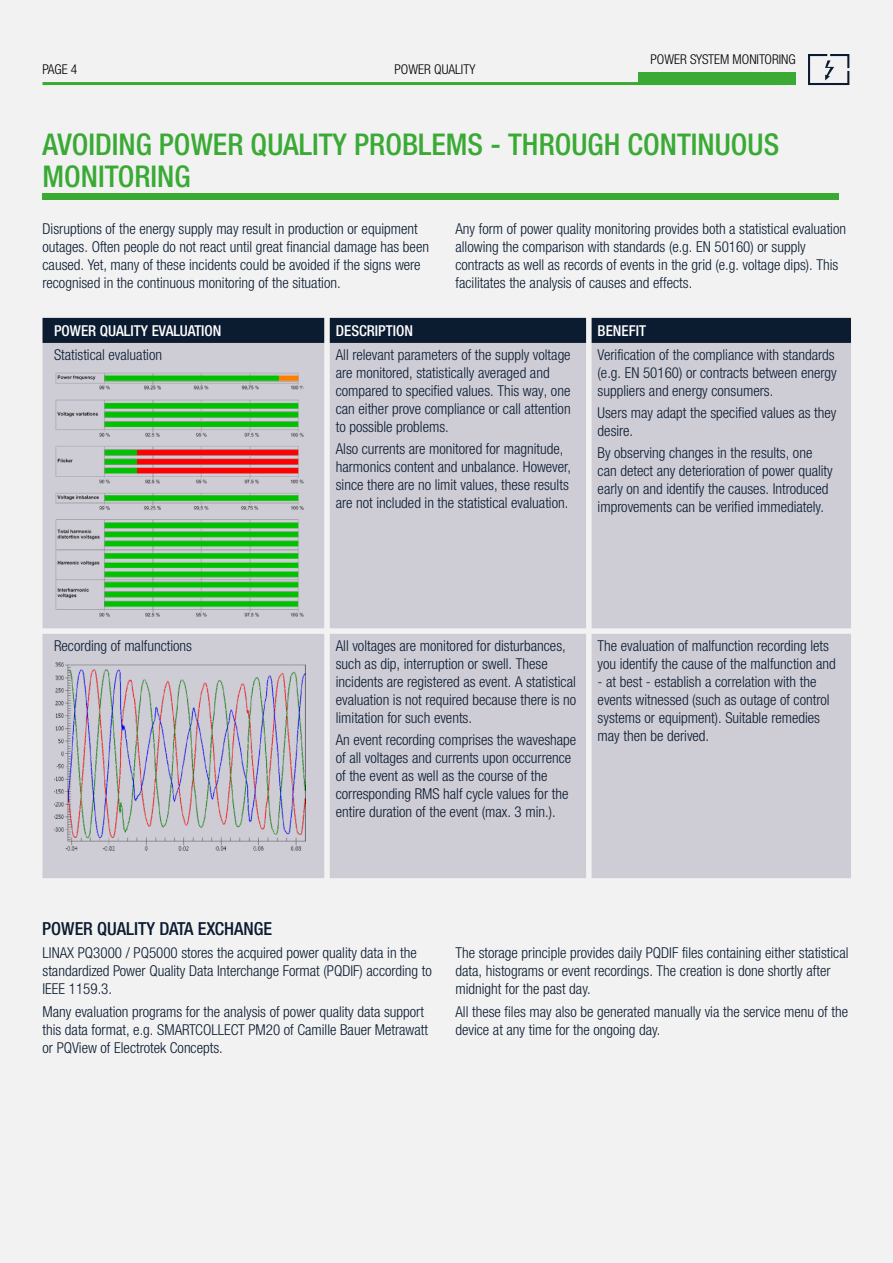
<style>
.page{position:relative;width:893px;height:1263px;background:#f2f2f2}
.page>*{position:absolute;margin:0;border:0;box-sizing:border-box;transform-origin:0 0}
.t1{font:500 condensed 30px/31.5px "Helvetica Neue LTW1 G";color:#3aaa35}
.t2{font:500 condensed 18px "Helvetica Neue LTW1 G";color:#0b1b30}
.t3{font:300 condensed 15px/18px "Helvetica Neue LTW1 G";color:#0b1b30}
.t4{font:500 condensed 15px "Helvetica Neue LTW1 G";color:#fff}
.t5{font:300 condensed 13.5px "Helvetica Neue LTW1 G";color:#000}
</style>
<div class="page">
<hr style="left:43px;top:82px;width:738px;height:3px;background:#3aaa35">
<div style="left:638px;top:72px;width:158px;height:13px;background:#3aaa35"></div>
<svg style="left:808px;top:54px;width:41px;height:31px"></svg>
<div style="left:43px;top:193px;width:796px;height:7px;background:#3aaa35"></div>
<div style="left:43px;top:318px;width:808px;height:25px;background:#0b1b30"></div>
<div style="left:43px;top:343px;width:808px;height:535px;background:#cecdd6"></div>
<img style="left:54px;top:371px;width:252px;height:251px">
<img style="left:54px;top:662px;width:251px;height:189px">
<p class="t5" style="left:43px;top:62px;width:36px">PAGE 4</p>
<p class="t5" style="left:394px;top:62px;width:82px">POWER QUALITY</p>
<p class="t5" style="left:650px;top:51px;width:147px">POWER SYSTEM MONITORING</p>
<h1 class="t1" style="left:43px;top:129px;width:738px">AVOIDING POWER QUALITY PROBLEMS - THROUGH CONTINUOUS<br>MONITORING</h1>
<p class="t3" style="left:43px;top:220px;width:388px">Disruptions of the energy supply may result in production or equipment outages. Often people do not react until great financial damage has been caused. Yet, many of these incidents could be avoided if the signs were recognised in the continuous monitoring of the situation.</p>
<p class="t3" style="left:455px;top:220px;width:392px">Any form of power quality monitoring provides both a statistical evaluation allowing the comparison with standards (e.g. EN 50160) or supply contracts as well as records of events in the grid (e.g. voltage dips). This facilitates the analysis of causes and effects.</p>
<p class="t4" style="left:54px;top:321px;width:169px">POWER QUALITY EVALUATION</p>
<p class="t4" style="left:336px;top:321px;width:79px">DESCRIPTION</p>
<p class="t4" style="left:598px;top:321px;width:50px">BENEFIT</p>
<p class="t3" style="left:54px;top:345px;width:110px">Statistical evaluation</p>
<p class="t3" style="left:336px;top:345px;width:236px">All relevant parameters of the supply voltage are monitored, statistically averaged and compared to specified values. This way, one can either prove compliance or call attention to possible problems.</p>
<p class="t3" style="left:336px;top:440px;width:237px">Also currents are monitored for magnitude, harmonics content and unbalance. However, since there are no limit values, these results are not included in the statistical evaluation.</p>
<p class="t3" style="left:598px;top:345px;width:240px">Verification of the compliance with standards (e.g. EN 50160) or contracts between energy suppliers and energy consumers.</p>
<p class="t3" style="left:598px;top:404px;width:240px">Users may adapt the specified values as they desire.</p>
<p class="t3" style="left:598px;top:444px;width:237px">By observing changes in the results, one can detect any deterioration of power quality early on and identify the causes. Introduced improvements can be verified immediately.</p>
<p class="t3" style="left:54px;top:636px;width:140px">Recording of malfunctions</p>
<p class="t3" style="left:336px;top:636px;width:242px">All voltages are monitored for disturbances, such as dip, interruption or swell. These incidents are registered as event. A statistical evaluation is not required because there is no limitation for such events.</p>
<p class="t3" style="left:336px;top:731px;width:242px">An event recording comprises the waveshape of all voltages and currents upon occurrence of the event as well as the course of the corresponding RMS half cycle values for the entire duration of the event (max. 3 min.).</p>
<p class="t3" style="left:598px;top:636px;width:240px">The evaluation of malfunction recording lets you identify the cause of the malfunction and</p>
<p class="t3" style="left:598px;top:672px;width:233px">- at best - establish a correlation with the events witnessed (such as outage of control systems or equipment). Suitable remedies may then be derived.</p>
<p class="t2" style="left:42px;top:918px;width:231px">POWER QUALITY DATA EXCHANGE</p>
<p class="t3" style="left:43px;top:944px;width:391px">LINAX PQ3000 / PQ5000 stores the acquired power quality data in the standardized Power Quality Data Interchange Format (PQDIF) according to<br>IEEE 1159.3.</p>
<p class="t3" style="left:43px;top:1002px;width:387px">Many evaluation programs for the analysis of power quality data support this data format, e.g. SMARTCOLLECT PM20 of Camille Bauer Metrawatt or PQView of Electrotek Concepts.</p>
<p class="t3" style="left:455px;top:944px;width:394px">The storage principle provides daily PQDIF files containing either statistical data, histograms or event recordings. The creation is done shortly after midnight for the past day.</p>
<p class="t3" style="left:455px;top:1002px;width:394px">All these files may also be generated manually via the service menu of the device at any time for the ongoing day.</p>
</div>
